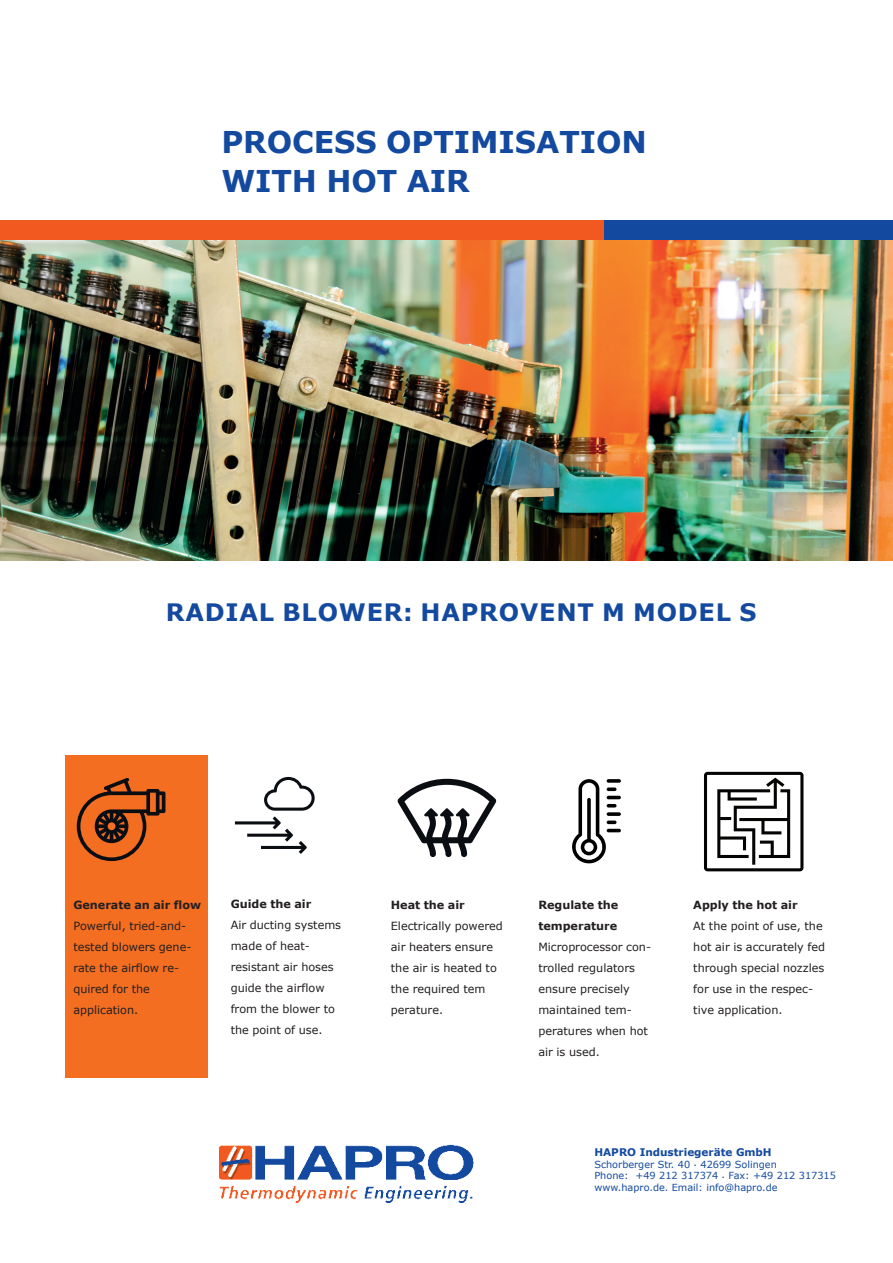
<style>
.page{position:relative;width:893px;height:1263px;background:#fff}
.page>*{position:absolute;margin:0;border:0;box-sizing:border-box;transform-origin:0 0}
.t1{font:700 30px/39px "Verdana";color:#13499f}
.t2{font:700 24px "Verdana";letter-spacing:.035em;color:#13499f}
.t3{font:11.25px/21px "Verdana";color:#231f20}
.t4{font:700 11.25px "Verdana";color:#231f20}
.t5{font:700 10.5px "Verdana";color:#13499f}
.t6{font:9.75px "Verdana";color:#13499f}
.s1{color:#fff}
</style>
<div class="page">
<div style="left:65px;top:755px;width:142px;height:323px;background:#f36e21"></div>
<svg style="left:77px;top:778px;width:88px;height:83px"></svg>
<svg style="left:398px;top:779px;width:98px;height:78px"></svg>
<svg style="left:235px;top:777px;width:80px;height:77px"></svg>
<hr style="left:607px;top:829px;width:14px;height:3px;background:#000001;border-radius:2px">
<hr style="left:607px;top:796px;width:14px;height:3px;background:#000001;border-radius:2px">
<svg style="left:607px;top:779px;width:14px;height:4px"></svg>
<svg style="left:572px;top:779px;width:44px;height:84px"></svg>
<svg style="left:607px;top:812px;width:14px;height:4px"></svg>
<svg style="left:704px;top:772px;width:99px;height:99px"></svg>
<img style="left:0;top:239px;width:893px;height:321px">
<div style="left:0;top:220px;width:651px;height:19px;background:#f15921"></div>
<div style="left:604px;top:220px;width:289px;height:19px;background:#13499f"></div>
<img style="left:219px;top:1145px;width:254px;height:57px">
<p class="t1" style="left:221px;top:122px;width:427px">PROCESS OPTIMISATION<br>WITH HOT AIR</p>
<p class="t2" style="left:166px;top:595px;width:592px">RADIAL BLOWER: HAPROVENT M MODEL S</p>
<p class="t4" style="left:73px;top:897px;width:129px">Generate an air flow</p>
<p class="t3" style="left:73px;top:915px;width:114px">Powerful, tried-and-</p>
<p class="t3" style="left:73px;top:936px;width:120px">tested blowers gene&shy;rate the airflow re&shy;quired for the</p>
<p class="t3" style="left:73px;top:999px;width:66px">application.</p>
<p class="t4" style="left:231px;top:896px;width:82px">Guide the air</p>
<p class="t3" style="left:231px;top:915px;width:112px">Air ducting systems made of heat-</p>
<p class="t3" style="left:231px;top:957px;width:106px">resistant air hoses guide the airflow from the blower to the point of use.</p>
<p class="t4" style="left:391px;top:897px;width:75px">Heat the air</p>
<p class="t3" style="left:391px;top:915px;width:114px">Electrically powered air heaters ensure the air is heated to the required tem</p>
<p class="t3" style="left:391px;top:999px;width:54px">perature.</p>
<p class="t4" style="left:538px;top:896px;width:82px">Regulate the</p>
<p class="t4" style="left:538px;top:917px;width:88px">temperature<span class="s1">n</span></p>
<p class="t3" style="left:538px;top:936px;width:114px">Microprocessor con&shy;trolled regulators</p>
<p class="t3" style="left:538px;top:978px;width:95px">ensure precisely maintained tem-</p>
<p class="t3" style="left:538px;top:1020px;width:111px">peratures when hot</p>
<p class="t3" style="left:538px;top:1041px;width:63px">air is used.</p>
<p class="t4" style="left:693px;top:897px;width:106px">Apply the hot air</p>
<p class="t3" style="left:693px;top:915px;width:133px">At the point of use, the hot air is accurately fed through special nozzles for use in the respec&shy;tive application.</p>
<p class="t5" style="left:594px;top:1145px;width:179px">HAPRO Industriegeräte GmbH</p>
<p class="t6" style="left:594px;top:1157px;width:184px">Schorberger Str. 40 . 42699 Solingen</p>
<p class="t6" style="left:594px;top:1169px;width:243px">Phone: +49 212 317374 . Fax: +49 212 317315</p>
<p class="t6" style="left:594px;top:1181px;width:185px">www.hapro.de. Email: info@hapro.de</p>
</div>
